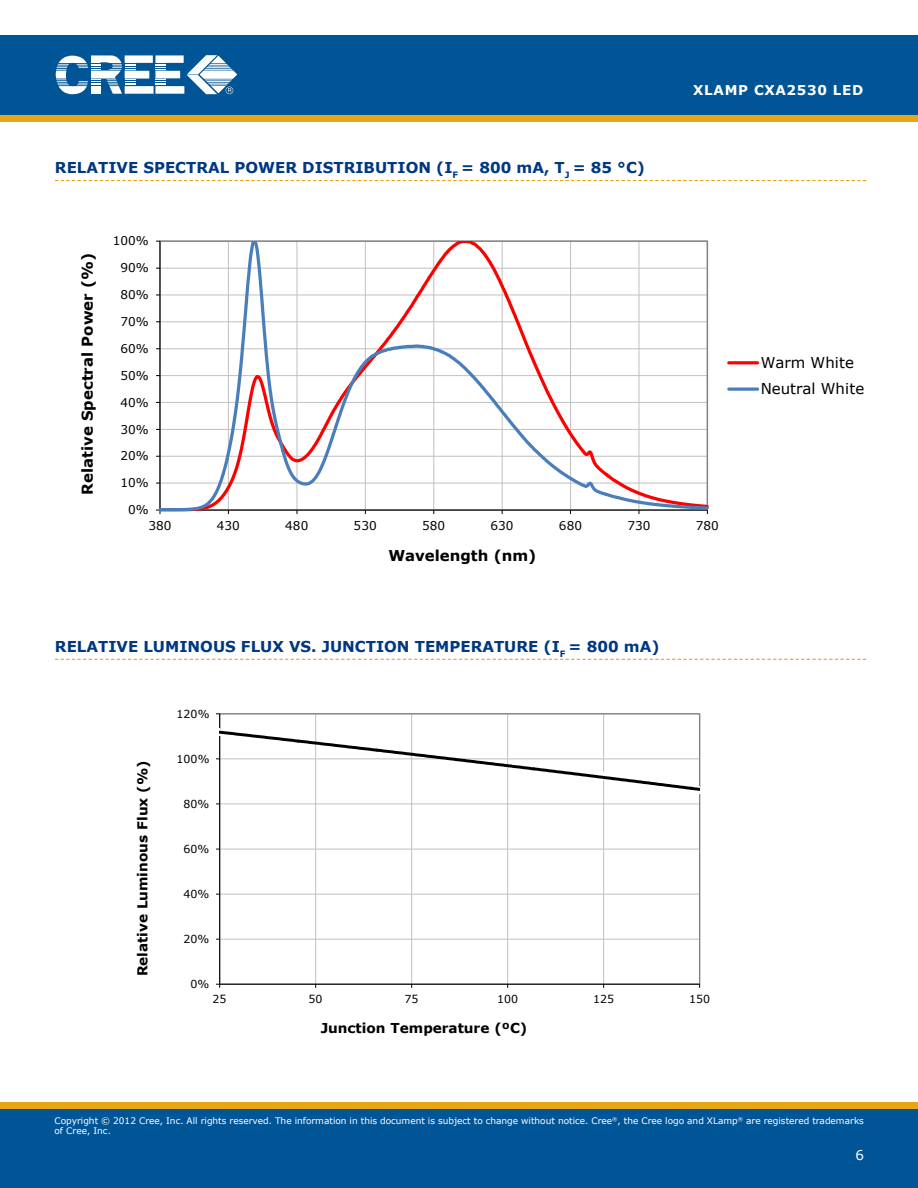
<style>
.page{position:relative;width:918px;height:1188px;background:#fff}
.page>*{position:absolute;margin:0;border:0;box-sizing:border-box;transform-origin:0 0}
.t1{font:700 15px "Verdana";color:#003882}
.t2{font:700 15px "Verdana";color:#000}
.t3{font:15px/26.2px "Verdana";color:#000}
.t4{font:700 13.65px "Verdana";color:#000}
.t5{font:700 13.5px "Verdana";letter-spacing:.05em;color:#fff}
.t6{font:13.5px "Verdana";color:#fff}
.t7{font:12.15px "Verdana";color:#000}
.t8{font:12px "Verdana";letter-spacing:.005em;color:#000}
.t9{font:11.1px "Verdana";color:#000}
.t10{font:10.95px "Verdana";letter-spacing:.005em;color:#000}
.t11{font:9px/10.8px "Verdana";color:#fff}
</style>
<div class="page">
<div style="left:0;top:115px;width:918px;height:7px;background:#e7a614"></div>
<div style="left:0;top:35px;width:918px;height:80px;background:#005596"></div>
<svg style="left:56px;top:55px;width:181px;height:39px"></svg>
<div style="left:0;top:1108px;width:918px;height:80px;background:#005596"></div>
<div style="left:0;top:1102px;width:918px;height:6px;background:#e7a614"></div>
<svg style="left:55px;top:180px;width:811px;height:1px"></svg>
<svg style="left:55px;top:659px;width:811px;height:1px"></svg>
<hr style="left:160px;top:456px;width:547px;height:1px;background:#c0c0c0">
<hr style="left:160px;top:429px;width:547px;height:1px;background:#c0c0c0">
<hr style="left:160px;top:402px;width:547px;height:1px;background:#c0c0c0">
<hr style="left:160px;top:375px;width:547px;height:1px;background:#c0c0c0">
<hr style="left:160px;top:349px;width:547px;height:1px;background:#c0c0c0">
<hr style="left:160px;top:322px;width:547px;height:1px;background:#c0c0c0">
<hr style="left:160px;top:295px;width:547px;height:1px;background:#c0c0c0">
<hr style="left:160px;top:268px;width:547px;height:1px;background:#c0c0c0">
<hr style="left:639px;top:241px;width:1px;height:269px;background:#c0c0c0">
<svg style="left:160px;top:241px;width:450px;height:271px"></svg>
<svg style="left:601px;top:470px;width:108px;height:44px"></svg>
<hr style="left:729px;top:361px;width:29px;height:3px;background:#f00">
<svg style="left:729px;top:387px;width:29px;height:4px"></svg>
<hr style="left:220px;top:939px;width:480px;height:1px;background:#c0c0c0">
<hr style="left:220px;top:894px;width:480px;height:1px;background:#c0c0c0">
<hr style="left:220px;top:849px;width:480px;height:1px;background:#c0c0c0">
<hr style="left:315px;top:714px;width:1px;height:270px;background:#c0c0c0">
<hr style="left:411px;top:714px;width:1px;height:270px;background:#c0c0c0">
<hr style="left:507px;top:714px;width:1px;height:270px;background:#c0c0c0">
<hr style="left:603px;top:714px;width:1px;height:270px;background:#c0c0c0">
<hr style="left:219px;top:714px;width:1px;height:270px;background:#000">
<hr style="left:220px;top:984px;width:480px;height:1px;background:#000">
<svg style="left:216px;top:727px;width:485px;height:78px"></svg>
<h1 class="t1" style="left:55px;top:158px;width:592px">RELATIVE SPECTRAL POWER DISTRIBUTION (I <sub>F</sub> = 800 MA, T<sub>J</sub> = 85 °C)</h1>
<h1 class="t2" style="left:78px;top:495px;width:243px;rotate:-90deg">Relative Spectral Power (%)</h1>
<h3 class="t8" style="left:113px;top:233px;width:38px">100%</h3>
<h3 class="t7" style="left:120px;top:260px;width:30px">90%</h3>
<h3 class="t8" style="left:120px;top:287px;width:30px">80%</h3>
<h3 class="t8" style="left:120px;top:314px;width:30px">70%</h3>
<h3 class="t8" style="left:120px;top:341px;width:30px">60%</h3>
<h3 class="t8" style="left:120px;top:368px;width:30px">50%</h3>
<h3 class="t8" style="left:120px;top:395px;width:30px">40%</h3>
<h3 class="t8" style="left:120px;top:422px;width:30px">30%</h3>
<h3 class="t8" style="left:120px;top:448px;width:30px">20%</h3>
<h3 class="t8" style="left:120px;top:475px;width:30px">10%</h3>
<h3 class="t8" style="left:128px;top:502px;width:22px">0%</h3>
<h3 class="t5" style="left:693px;top:82px;width:172px">XLAMP CXA2530 LED</h3>
<h1 class="t3" style="left:761px;top:349px;width:105px">Warm White<br>Neutral White</h1>
<h3 class="t8" style="left:148px;top:518px;width:25px">380</h3>
<h3 class="t8" style="left:217px;top:518px;width:25px">430</h3>
<h3 class="t8" style="left:285px;top:518px;width:25px">480</h3>
<h3 class="t8" style="left:354px;top:518px;width:25px">530</h3>
<h3 class="t8" style="left:422px;top:518px;width:25px">580</h3>
<h3 class="t8" style="left:490px;top:518px;width:25px">630</h3>
<h3 class="t8" style="left:559px;top:518px;width:25px">680</h3>
<h3 class="t8" style="left:627px;top:518px;width:25px">730</h3>
<h3 class="t8" style="left:696px;top:518px;width:25px">780</h3>
<h1 class="t2" style="left:388px;top:546px;width:149px">Wavelength (nm)</h1>
<h1 class="t1" style="left:55px;top:637px;width:606px">RELATIVE LUMINOUS FLUX VS. JUNCTION TEMPERATURE (I <sub>F</sub> = 800 MA)</h1>
<h2 class="t4" style="left:134px;top:976px;width:217px;rotate:-90deg">Relative Luminous Flux (%)</h2>
<p class="t10" style="left:176px;top:707px;width:35px">120%</p>
<p class="t10" style="left:176px;top:752px;width:35px">100%</p>
<p class="t10" style="left:183px;top:797px;width:27px">80%</p>
<p class="t10" style="left:183px;top:842px;width:27px">60%</p>
<p class="t9" style="left:183px;top:887px;width:28px">40%</p>
<p class="t10" style="left:183px;top:932px;width:27px">20%</p>
<p class="t10" style="left:191px;top:977px;width:20px">0%</p>
<p class="t10" style="left:213px;top:992px;width:16px">25</p>
<p class="t10" style="left:309px;top:992px;width:16px">50</p>
<p class="t10" style="left:405px;top:992px;width:16px">75</p>
<p class="t10" style="left:497px;top:992px;width:23px">100</p>
<p class="t10" style="left:593px;top:992px;width:23px">125</p>
<p class="t10" style="left:689px;top:992px;width:23px">150</p>
<h2 class="t4" style="left:321px;top:1019px;width:208px">Junction Temperature (ºC)</h2>
<p class="t11" style="left:54px;top:1115px;width:811px">Copyright © 2012 Cree, Inc. All rights reserved. The information in this document is subject to change without notice. Cree<sup>®</sup>, the Cree logo and XLamp<sup>®</sup> are registered trademarks of Cree, Inc.</p>
<h3 class="t6" style="left:855px;top:1146px;width:10px">6</h3>
</div>
